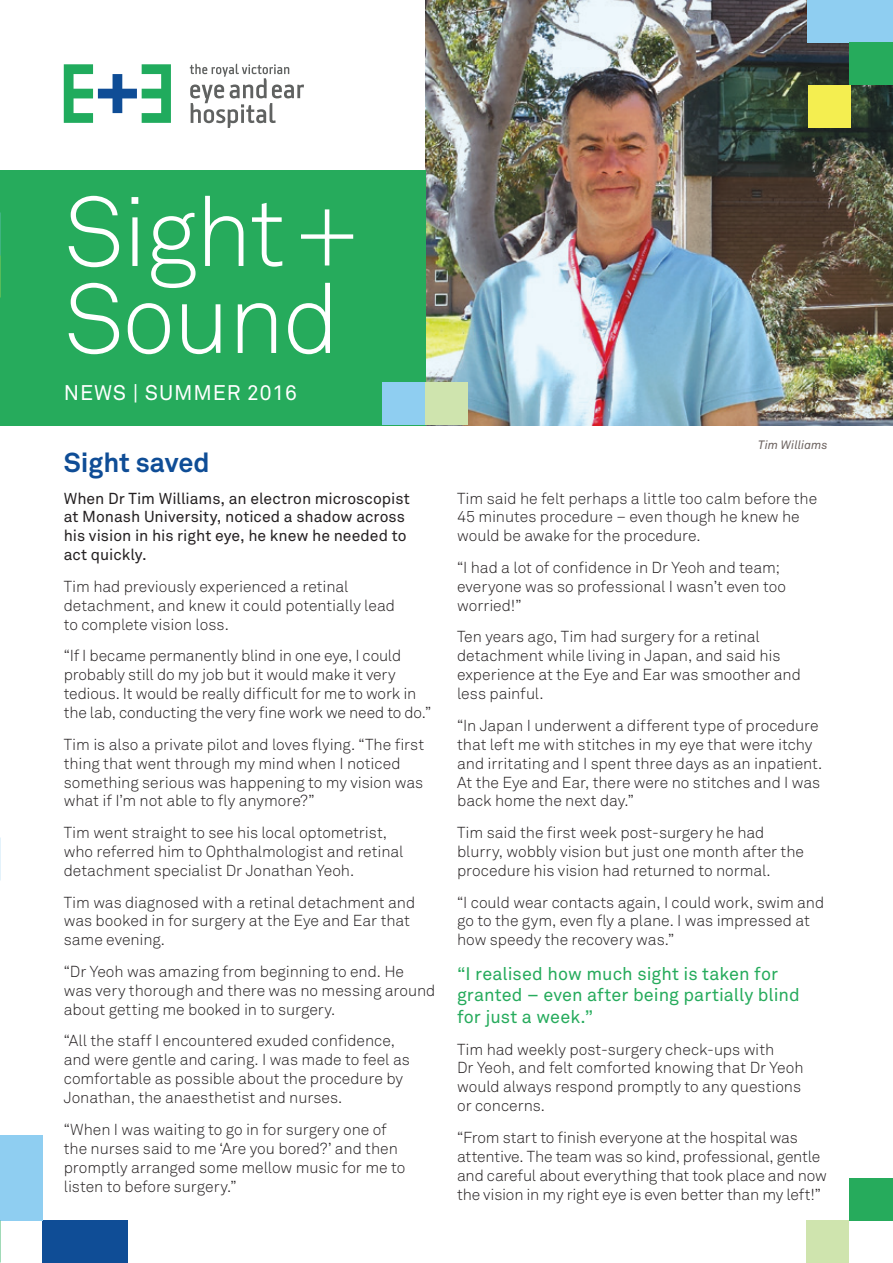
<style>
.page{position:relative;width:893px;height:1263px;background:#fff}
.page>*{position:absolute;margin:0;border:0;box-sizing:border-box;transform-origin:0 0}
.t1{font:300 97.2px/87px "Akkurat";letter-spacing:-.02em;color:#fff}
.A_Heading_New{font:700 27px "Akkurat";color:#0f4d96}
.t2{font:21px "Akkurat";letter-spacing:.04em;color:#fff}
.Body{font:18px/21.6px "Akkurat";letter-spacing:.005em;color:#26ab5c}
.Body-2{font:300 15.75px/18.9px "Akkurat";letter-spacing:-.005em;color:#231f20}
.Body-3{font:15.75px/18.9px "Akkurat";color:#231f20}
.t3{font:italic 12px "Akkurat";color:#6c625f}
</style>
<div class="page">
<img style="left:425px;top:0;width:468px;height:425px">
<div style="left:0;top:170px;width:425px;height:255px;background:#26ab5c"></div>
<div style="left:383px;top:383px;width:42px;height:42px;background:#8fcef1"></div>
<div style="left:425px;top:383px;width:43px;height:42px;background:#cfe4ae"></div>
<div style="left:808px;top:85px;width:42px;height:43px;background:#f4ee50"></div>
<div style="left:806px;top:1220px;width:43px;height:43px;background:#cfe4ae"></div>
<div style="left:849px;top:1178px;width:44px;height:42px;background:#26ab5c"></div>
<div style="left:43px;top:1220px;width:85px;height:43px;background:#0f4d96"></div>
<div style="left:0;top:1135px;width:43px;height:85px;background:#8fcef1"></div>
<svg style="left:190px;top:64px;width:114px;height:64px"></svg>
<svg style="left:64px;top:64px;width:107px;height:59px"></svg>
<div style="left:808px;top:0;width:85px;height:43px;background:#8fcef1"></div>
<div style="left:849px;top:43px;width:44px;height:42px;background:#26ab5c"></div>
<p class="t1" style="left:64px;top:187px;width:298px">Sight +<br>Sound</p>
<p class="t2" style="left:64px;top:379px;width:234px">NEWS | SUMMER 2016</p>
<p class="A_Heading_New" style="left:64px;top:445px;width:147px">Sight saved</p>
<p class="Body-3" style="left:64px;top:488px;width:348px">When Dr Tim Williams, an electron microscopist at Monash University, noticed a shadow across his vision in his right eye, he knew he needed to act quickly.</p>
<p class="Body-2" style="left:64px;top:577px;width:333px">Tim had previously experienced a retinal detachment, and knew it could potentially lead to complete vision loss.</p>
<p class="Body-2" style="left:64px;top:646px;width:369px">“If I became permanently blind in one eye, I could probably still do my job but it would make it very tedious. It would be really difficult for me to work in the lab, conducting the very fine work we need to do.”</p>
<p class="Body-2" style="left:64px;top:734px;width:362px">Tim is also a private pilot and loves flying. “The first thing that went through my mind when I noticed something serious was happening to my vision was what if I’m not able to fly anymore?”</p>
<p class="Body-2" style="left:64px;top:823px;width:341px">Tim went straight to see his local optometrist, who referred him to Ophthalmologist and retinal detachment specialist Dr Jonathan Yeoh.</p>
<p class="Body-2" style="left:64px;top:892px;width:353px">Tim was diagnosed with a retinal detachment and was booked in for surgery at the Eye and Ear that same evening.</p>
<p class="Body-2" style="left:64px;top:962px;width:373px">“Dr Yeoh was amazing from beginning to end. He was very thorough and there was no messing around about getting me booked in to surgery.</p>
<p class="Body-2" style="left:64px;top:1031px;width:348px">“All the staff I encountered exuded confidence, and were gentle and caring. I was made to feel as comfortable as possible about the procedure by Jonathan, the anaesthetist and nurses.</p>
<p class="Body-2" style="left:64px;top:1119px;width:343px">“When I was waiting to go in for surgery one of the nurses said to me ‘Are you bored?’ and then promptly arranged some mellow music for me to listen to before surgery.”</p>
<p class="t3" style="left:758px;top:437px;width:71px">Tim Williams</p>
<p class="Body-2" style="left:457px;top:488px;width:362px">Tim said he felt perhaps a little too calm before the<br>45 minutes procedure – even though he knew he would be awake for the procedure.</p>
<p class="Body-2" style="left:457px;top:558px;width:331px">“I had a lot of confidence in Dr Yeoh and team; everyone was so professional I wasn’t even too worried!”</p>
<p class="Body-2" style="left:457px;top:627px;width:345px">Ten years ago, Tim had surgery for a retinal detachment while living in Japan, and said his experience at the Eye and Ear was smoother and less painful.</p>
<p class="Body-2" style="left:457px;top:715px;width:367px">“In Japan I underwent a different type of procedure that left me with stitches in my eye that were itchy and irritating and I spent three days as an inpatient.<br>At the Eye and Ear, there were no stitches and I was back home the next day.”</p>
<p class="Body-2" style="left:457px;top:823px;width:348px">Tim said the first week post-surgery he had blurry, wobbly vision but just one month after the procedure his vision had returned to normal.</p>
<p class="Body-2" style="left:457px;top:892px;width:369px">“I could wear contacts again, I could work, swim and go to the gym, even fly a plane. I was impressed at how speedy the recovery was.”</p>
<p class="Body" style="left:457px;top:962px;width:344px">“I realised how much sight is taken for granted – even after being partially blind for just a week.”</p>
<p class="Body-2" style="left:457px;top:1039px;width:348px">Tim had weekly post-surgery check-ups with<br>Dr Yeoh, and felt comforted knowing that Dr Yeoh would always respond promptly to any questions or concerns.</p>
<p class="Body-2" style="left:457px;top:1128px;width:371px">“From start to finish everyone at the hospital was attentive. The team was so kind, professional, gentle and careful about everything that took place and now the vision in my right eye is even better than my left!”</p>
</div>
